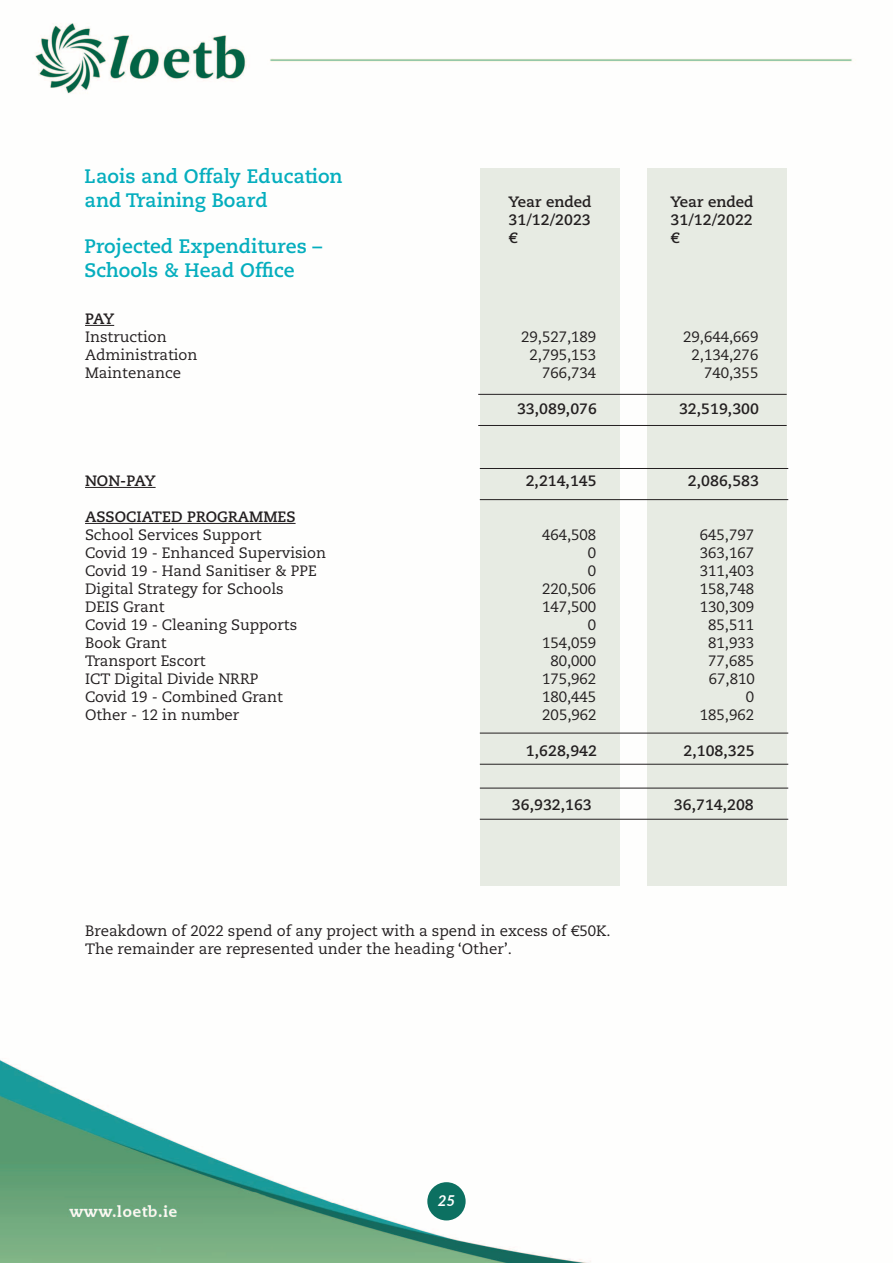
<style>
.page{position:relative;width:893px;height:1263px;background:#fff}
.page>*{position:absolute;margin:0;border:0;box-sizing:border-box;transform-origin:0 0}
.t1{font:700 19.5px/23.4px "Caecilia LT Pro 75";color:#05aebe}
.t2{font:15px/18px "Caecilia LT Pro 55 Roman";color:#231f20}
.t3{font:700 15px "Caecilia LT Pro 75";color:#231f20}
.t4{font:italic 700 15px "Lato";color:#fff}
</style>
<div class="page">
<img style="left:0;top:23px;width:853px;height:1240px">
<div style="left:427px;top:1182px;width:39px;height:38px;background:#0c7061;border-radius:50%"></div>
<div style="left:480px;top:168px;width:140px;height:717px;background:#e7ebe3"></div>
<div style="left:647px;top:168px;width:140px;height:717px;background:#e7ebe3"></div>
<svg style="left:85px;top:325px;width:29px;height:1px"></svg>
<hr style="left:85px;top:487px;width:71px;height:1px;background:#231f20">
<hr style="left:85px;top:523px;width:211px;height:1px;background:#231f20">
<hr style="left:478px;top:394px;width:309px;height:1px;background:#231f20">
<hr style="left:478px;top:425px;width:309px;height:1px;background:#231f20">
<hr style="left:480px;top:468px;width:308px;height:1px;background:#231f20">
<hr style="left:480px;top:499px;width:308px;height:1px;background:#231f20">
<hr style="left:480px;top:733px;width:308px;height:1px;background:#231f20">
<hr style="left:480px;top:764px;width:308px;height:1px;background:#231f20">
<hr style="left:480px;top:788px;width:308px;height:1px;background:#231f20">
<hr style="left:480px;top:819px;width:308px;height:1px;background:#231f20">
<h1 class="t1" style="left:85px;top:166px;width:260px">Laois and Offaly Education and Training Board</h1>
<h1 class="t1" style="left:85px;top:237px;width:239px">Projected Expenditures –<br>Schools &amp; Head Office</h1>
<p class="t3" style="left:85px;top:312px;width:31px">PAY</p>
<p class="t2" style="left:85px;top:329px;width:83px">Instruction</p>
<p class="t2" style="left:521px;top:329px;width:77px">29,527,189</p>
<p class="t2" style="left:683px;top:329px;width:77px">29,644,669</p>
<p class="t2" style="left:85px;top:347px;width:114px">Administration</p>
<p class="t2" style="left:530px;top:347px;width:68px">2,795,153</p>
<p class="t2" style="left:692px;top:347px;width:68px">2,134,276</p>
<p class="t2" style="left:85px;top:365px;width:98px">Maintenance</p>
<p class="t2" style="left:542px;top:365px;width:56px">766,734</p>
<p class="t2" style="left:704px;top:365px;width:56px">740,355</p>
<p class="t3" style="left:517px;top:402px;width:81px">33,089,076</p>
<p class="t3" style="left:679px;top:402px;width:81px">32,519,300</p>
<p class="t3" style="left:509px;top:196px;width:84px">Year ended</p>
<p class="t3" style="left:671px;top:196px;width:84px">Year ended</p>
<p class="t3" style="left:509px;top:214px;width:84px">31/12/2023</p>
<p class="t3" style="left:671px;top:214px;width:84px">31/12/2022</p>
<p class="t3" style="left:509px;top:232px;width:11px">€</p>
<p class="t3" style="left:671px;top:232px;width:11px">€</p>
<p class="t3" style="left:85px;top:474px;width:72px">NON-PAY</p>
<p class="t3" style="left:526px;top:474px;width:73px">2,214,145</p>
<p class="t3" style="left:688px;top:474px;width:73px">2,086,583</p>
<p class="t3" style="left:85px;top:510px;width:212px">ASSOCIATED PROGRAMMES</p>
<p class="t2" style="left:85px;top:527px;width:178px">School Services Support</p>
<p class="t2" style="left:542px;top:527px;width:56px">464,508</p>
<p class="t2" style="left:700px;top:527px;width:56px">645,797</p>
<p class="t2" style="left:85px;top:545px;width:243px">Covid 19 - Enhanced Supervision</p>
<p class="t2" style="left:588px;top:545px;width:10px">0</p>
<p class="t2" style="left:700px;top:545px;width:56px">363,167</p>
<p class="t2" style="left:85px;top:563px;width:233px">Covid 19 - Hand Sanitiser &amp; PPE</p>
<p class="t2" style="left:588px;top:563px;width:10px">0</p>
<p class="t2" style="left:700px;top:563px;width:56px">311,403</p>
<p class="t2" style="left:85px;top:581px;width:200px">Digital Strategy for Schools</p>
<p class="t2" style="left:542px;top:581px;width:56px">220,506</p>
<p class="t2" style="left:700px;top:581px;width:56px">158,748</p>
<p class="t2" style="left:85px;top:599px;width:81px">DEIS Grant</p>
<p class="t2" style="left:542px;top:599px;width:56px">147,500</p>
<p class="t2" style="left:700px;top:599px;width:56px">130,309</p>
<p class="t2" style="left:85px;top:617px;width:214px">Covid 19 - Cleaning Supports</p>
<p class="t2" style="left:588px;top:617px;width:10px">0</p>
<p class="t2" style="left:708px;top:617px;width:47px">85,511</p>
<p class="t2" style="left:85px;top:635px;width:83px">Book Grant</p>
<p class="t2" style="left:542px;top:635px;width:56px">154,059</p>
<p class="t2" style="left:708px;top:635px;width:47px">81,933</p>
<p class="t2" style="left:85px;top:653px;width:122px">Transport Escort</p>
<p class="t2" style="left:550px;top:653px;width:47px">80,000</p>
<p class="t2" style="left:708px;top:653px;width:47px">77,685</p>
<p class="t2" style="left:85px;top:671px;width:175px">ICT Digital Divide NRRP</p>
<p class="t2" style="left:542px;top:671px;width:56px">175,962</p>
<p class="t2" style="left:709px;top:671px;width:47px">67,810</p>
<p class="t2" style="left:85px;top:689px;width:200px">Covid 19 - Combined Grant</p>
<p class="t2" style="left:542px;top:689px;width:56px">180,445</p>
<p class="t2" style="left:746px;top:689px;width:10px">0</p>
<p class="t2" style="left:85px;top:707px;width:156px">Other - 12 in number</p>
<p class="t2" style="left:542px;top:707px;width:56px">205,962</p>
<p class="t2" style="left:700px;top:707px;width:56px">185,962</p>
<p class="t3" style="left:526px;top:744px;width:73px">1,628,942</p>
<p class="t3" style="left:683px;top:744px;width:73px">2,108,325</p>
<p class="t3" style="left:512px;top:798px;width:81px">36,932,163</p>
<p class="t3" style="left:674px;top:798px;width:81px">36,714,208</p>
<p class="t2" style="left:85px;top:923px;width:527px">Breakdown of 2022 spend of any project with a spend in excess of €50K.<br>The remainder are represented under the heading ‘Other’.</p>
<p class="t4" style="left:438px;top:1190px;width:19px">25</p>
</div>
